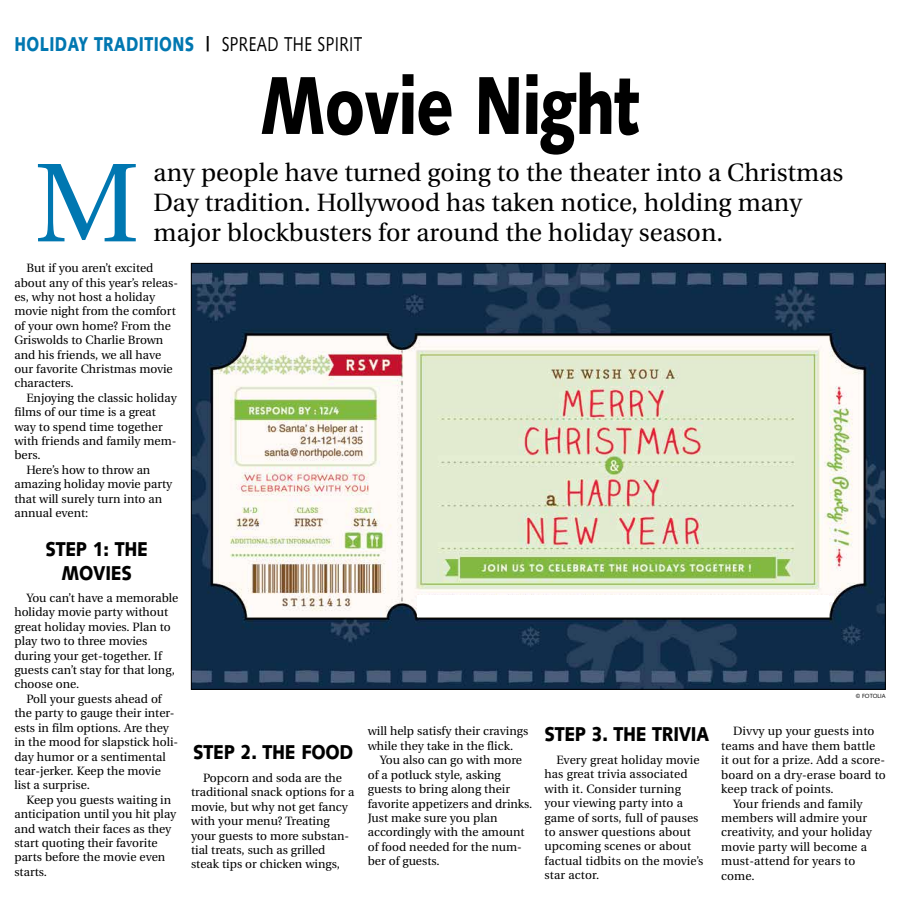
<style>
.page{position:relative;width:900px;height:908px;background:#fff}
.page>*{position:absolute;margin:0;border:0;box-sizing:border-box;transform-origin:0 0}
.t1{font:111.7px "Utopia";color:#0077b1}
.t2{font:900 82px "Syntax";letter-spacing:-.015em;color:#000;scale:.77 1}
.t3{font:25px/30px "Utopia";color:#000}
.t4{font:900 20px/24px "Syntax";letter-spacing:-.015em;color:#000;text-align:center;scale:.86 1}
.t5{font:900 20px "Syntax";letter-spacing:.025em;color:#0077b1;scale:.77 1}
.t6{font:12px/14.4px "Utopia";color:#000}
.t7{font:6px "Syntax";letter-spacing:-.01em;color:#000;scale:.95 1}
.s1{color:#000}
.s2{font-weight:400;color:#000}
</style>
<div class="page">
<img style="left:193px;top:265px;width:691px;height:422px">
<div style="left:418px;top:595px;width:411px;height:21px;background:#fff"></div>
<svg style="left:829px;top:596px;width:5px;height:5px"></svg>
<h3 class="t5" style="left:14px;top:32px;width:453px">HOLIDAY TRADITIONS <span class="s1">|</span> <span class="s2">SPREAD THE SPIRIT</span></h3>
<h2 class="t2" style="left:260px;top:57px;width:495px">Movie Night</h2>
<h1 class="t1" style="left:34px;top:142px;width:107px">M</h1>
<h3 class="t3" style="left:154px;top:158px;width:691px">any people have turned going to the theater into a Christmas<br>Day tradition. Hollywood has taken notice, holding many major blockbusters for around the holiday season.</h3>
<p class="t6" style="left:14px;top:261px;width:165px;text-indent:12px">But if you aren’t excited about any of this year’s releas&shy;es, why not host a holiday movie night from the comfort of your own home? From the<br>Griswolds to Charlie Brown and his friends, we all have our favorite Christmas movie characters.</p>
<p class="t6" style="left:26px;top:390px;width:152px">Enjoying the classic holiday</p>
<p class="t6" style="left:14px;top:405px;width:143px">films of our time is a great</p>
<p class="t6" style="left:14px;top:419px;width:150px">way to spend time together</p>
<p class="t6" style="left:14px;top:434px;width:164px">with friends and family mem-</p>
<p class="t6" style="left:14px;top:448px;width:28px">bers.</p>
<p class="t6" style="left:26px;top:462px;width:126px">Here’s how to throw an</p>
<p class="t6" style="left:14px;top:477px;width:159px">amazing holiday movie party</p>
<p class="t6" style="left:14px;top:491px;width:149px">that will surely turn into an</p>
<p class="t6" style="left:14px;top:506px;width:76px">annual event:</p>
<h3 class="t4" style="left:45px;top:536px;width:121px">STEP 1: THE<br>MOVIES</h3>
<p class="t6" style="left:14px;top:590px;width:166px;text-indent:12px">You can’t have a memorable holiday movie party without great holiday movies. Plan to play two to three movies during your get-together. If guests can’t stay for that long, choose one.</p>
<p class="t6" style="left:14px;top:691px;width:165px;text-indent:12px">Poll your guests ahead of the party to gauge their inter&shy;ests in film options. Are they in the mood for slapstick holi&shy;day humor or a sentimental tear-jerker. Keep the movie list a surprise.</p>
<p class="t6" style="left:14px;top:792px;width:163px;text-indent:12px">Keep you guests waiting in anticipation until you hit play and watch their faces as they start quoting their favorite parts before the movie even starts.</p>
<p class="t7" style="left:856px;top:692px;width:33px">© FOTOLIA</p>
<p class="t6" style="left:368px;top:724px;width:162px">will help satisfy their cravings while they take in the flick.</p>
<p class="t6" style="left:368px;top:753px;width:166px;text-indent:12px">You also can go with more of a potluck style, asking guests to bring along their favorite appetizers and drinks.<br>Just make sure you plan accordingly with the amount of food needed for the num&shy;ber of guests.</p>
<p class="t6" style="left:733px;top:724px;width:143px">Divvy up your guests into</p>
<p class="t6" style="left:721px;top:738px;width:156px">teams and have them battle</p>
<p class="t6" style="left:721px;top:753px;width:166px">it out for a prize. Add a score-</p>
<p class="t6" style="left:721px;top:767px;width:166px">board on a dry-erase board to</p>
<p class="t6" style="left:721px;top:781px;width:114px">keep track of points.</p>
<p class="t6" style="left:733px;top:796px;width:131px">Your friends and family</p>
<p class="t6" style="left:721px;top:810px;width:148px">members will admire your</p>
<p class="t6" style="left:721px;top:825px;width:152px">creativity, and your holiday</p>
<p class="t6" style="left:721px;top:839px;width:147px">movie party will become a</p>
<p class="t6" style="left:721px;top:853px;width:136px">must-attend for years to</p>
<p class="t6" style="left:721px;top:868px;width:35px">come.</p>
<h3 class="t4" style="left:544px;top:722px;width:193px">STEP 3. THE TRIVIA</h3>
<p class="t6" style="left:544px;top:752px;width:161px;text-indent:12px">Every great holiday movie has great trivia associated with it. Consider turning your viewing party into a game of sorts, full of pauses to answer questions about upcoming scenes or about factual tidbits on the movie’s star actor.</p>
<h3 class="t4" style="left:193px;top:740px;width:188px">STEP 2. THE FOOD</h3>
<p class="t6" style="left:191px;top:770px;width:165px;text-indent:12px">Popcorn and soda are the traditional snack options for a movie, but why not get fancy with your menu? Treating your guests to more substan&shy;tial treats, such as grilled steak tips or chicken wings,</p>
</div>
